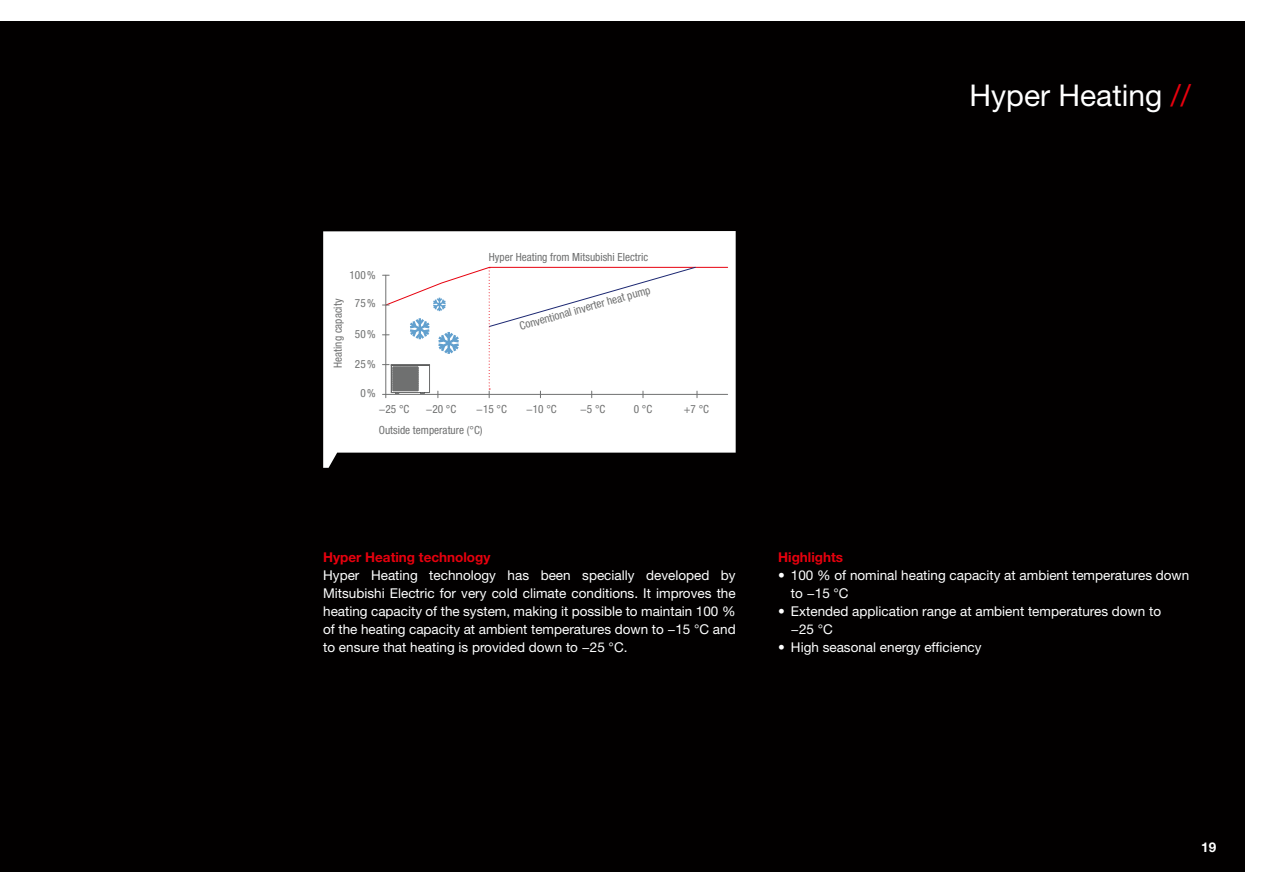
<style>
.page{position:relative;width:1263px;height:893px;background:#fff}
.page>*{position:absolute;margin:0;border:0;box-sizing:border-box;transform-origin:0 0}
.t1{font:30px "Helvetica Neue LT Pro";color:#fff}
.t2{font:13.5px/18px "Helvetica Neue LT Pro";color:#fff}
.t3{font:700 13.5px "Helvetica Neue LT Pro";color:#e7000e}
.t4{font:700 13.5px "Helvetica Neue LT Pro";color:#fff}
.t5{font:condensed 11.25px "Helvetica Neue LT Pro";color:#6f7070}
.s1{color:#e7000e}
</style>
<div class="page">
<div style="left:0;top:21px;width:1244px;height:851px;background:#020000"></div>
<svg style="left:323px;top:231px;width:413px;height:237px;background:#e0dfdf"></svg>
<svg style="left:382px;top:267px;width:346px;height:131px;background:#f7f6f7"></svg>
<div style="left:391px;top:364px;width:39px;height:1px;border:1px solid #6f7070"></div>
<h1 class="t1" style="left:969px;top:77px;width:223px">Hyper Heating <span class="s1">//</span></h1>
<p class="t5" style="left:349px;top:268px;width:28px">100%</p>
<p class="t5" style="left:331px;top:368px;width:71px;rotate:-90deg">Heating capacity</p>
<p class="t5" style="left:355px;top:297px;width:22px">75%</p>
<p class="t5" style="left:355px;top:327px;width:22px">50%</p>
<p class="t5" style="left:355px;top:357px;width:22px">25%</p>
<p class="t5" style="left:360px;top:386px;width:17px">0%</p>
<p class="t5" style="left:489px;top:250px;width:161px">Hyper Heating from Mitsubishi Electric</p>
<p class="t5" style="left:518px;top:320px;width:137px;rotate:-16deg">Conventional inverter heat pump</p>
<p class="t5" style="left:379px;top:402px;width:32px">−25 °C</p>
<p class="t5" style="left:476px;top:402px;width:32px">−15 °C</p>
<p class="t5" style="left:580px;top:402px;width:27px">−5 °C</p>
<p class="t5" style="left:684px;top:402px;width:27px">+7 °C</p>
<p class="t5" style="left:426px;top:402px;width:32px">−20 °C</p>
<p class="t5" style="left:526px;top:402px;width:32px">−10 °C</p>
<p class="t5" style="left:634px;top:402px;width:20px">0 °C</p>
<p class="t5" style="left:379px;top:424px;width:105px">Outside temperature (°C)</p>
<p class="t3" style="left:323px;top:549px;width:169px">Hyper Heating technology</p>
<p class="t2" style="left:323px;top:566px;width:414px;text-align:justify">Hyper Heating technology has been specially developed by Mitsubishi Electric for very cold climate conditions. It improves the heating capacity of the system, making it possible to maintain 100 % of the heating capacity at ambient temperatures down to −15 °C and to ensure that heating is provided down to −25 °C.</p>
<p class="t3" style="left:778px;top:549px;width:66px">Highlights</p>
<p class="t2" style="left:791px;top:566px;width:400px;text-indent:-13px">• 100 % of nominal heating capacity at ambient temperatures down to −15 °C</p>
<p class="t2" style="left:791px;top:602px;width:372px;text-indent:-13px">• Extended application range at ambient temperatures down to −25 °C</p>
<p class="t2" style="left:778px;top:638px;width:205px">• High seasonal energy efficiency</p>
<p class="t4" style="left:1201px;top:838px;width:17px">19</p>
</div>
